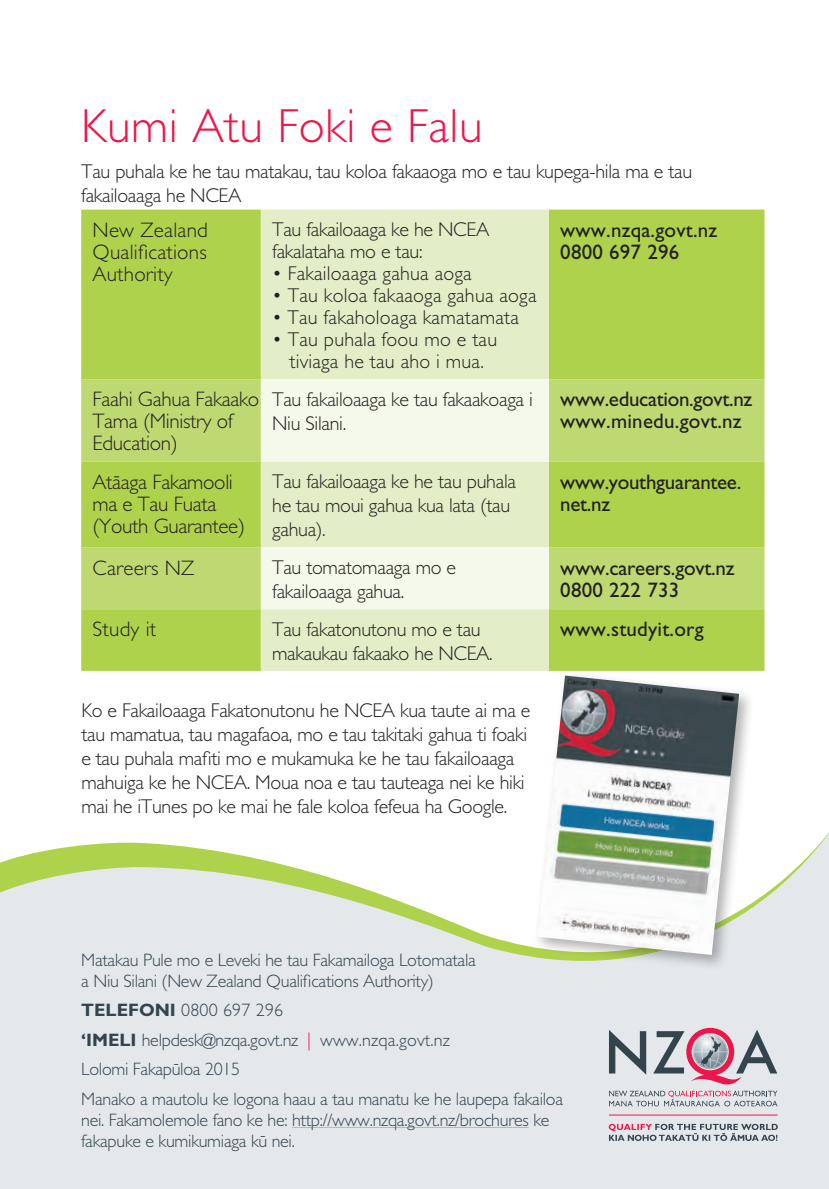
<style>
.page{position:relative;width:829px;height:1189px;background:#fff}
.page>*{position:absolute;margin:0;border:0;box-sizing:border-box;transform-origin:0 0}
.t1{font:300 48px "Gill Sans Maori";letter-spacing:.01em;color:#ed164b}
.t2{font:21px/22px "Gill Sans Maori";color:#231f20}
.t3{font:300 21px/22px "Gill Sans Maori";letter-spacing:-.015em;color:#231f20}
.t4{font:300 21px "Gill Sans Maori";letter-spacing:.01em;color:#231f20}
.t5{font:300 20px/24px "Gill Sans Maori";letter-spacing:-.015em;color:#231f20}
.t6{font:300 20px/22px "Gill Sans Maori";letter-spacing:.01em;color:#231f20;text-align:center}
.t7{font:300 18px/29.6px "Gill Sans Maori";letter-spacing:-.015em;color:#33444d}
.s1{font-weight:700}
.s2{color:#ed164b}
</style>
<div class="page">
<svg style="left:0;top:832px;width:829px;height:357px;fill:#e4e8eb"></svg>
<hr style="left:292px;top:1127px;width:236px;height:1px;background:#aed24c">
<div style="left:81px;top:210px;width:683px;height:461px;background:#aed24c"></div>
<div style="left:261px;top:210px;width:288px;height:461px;background:#e3eec8"></div>
<svg style="left:81px;top:379px;width:683px;height:230px;fill:#bed971"></svg>
<svg style="left:261px;top:379px;width:288px;height:230px;fill:#f5f9eb"></svg>
<div style="left:533px;top:671px;width:222px;height:299px;background:#231f20;opacity:.35"></div>
<img style="left:537px;top:675px;width:202px;height:280px">
<hr style="left:609px;top:1114px;width:168px;height:1px;background:#ed164b">
<svg style="left:609px;top:1028px;width:168px;height:78px"></svg>
<svg style="left:608px;top:1123px;width:169px;height:18px"></svg>
<h1 class="t1" style="left:81px;top:99px;width:403px">Kumi Atu Foki e Falu</h1>
<p class="t5" style="left:81px;top:159px;width:612px">Tau puhala ke he tau matakau, tau koloa fakaaoga mo e tau kupega-hila ma e tau fakailoaaga he NCEA</p>
<p class="t3" style="left:93px;top:219px;width:117px;text-align:justify">New Zealand Qualifications Authority</p>
<p class="t5" style="left:272px;top:218px;width:219px;line-height:22px">Tau fakailoaaga ke he NCEA fakalataha mo e tau:</p>
<p class="t2" style="left:560px;top:219px;width:158px">www.nzqa.govt.nz<br>0800 697 296</p>
<p class="t6" style="left:272px;top:262px;width:201px">• Fakailoaaga gahua aoga</p>
<p class="t6" style="left:272px;top:284px;width:266px">• Tau koloa fakaaoga gahua aoga</p>
<p class="t6" style="left:272px;top:306px;width:248px">• Tau fakaholoaga kamatamata</p>
<p class="t6" style="left:272px;top:328px;width:226px">• Tau puhala foou mo e tau tiviaga he tau aho i mua.</p>
<p class="t3" style="left:93px;top:389px;width:168px">Faahi Gahua Fakaako<br>Tama (Ministry of<br>Education)</p>
<p class="t5" style="left:272px;top:387px;width:262px">Tau fakailoaaga ke tau fakaakoaga i<br>Niu Silani.</p>
<p class="t2" style="left:560px;top:388px;width:193px">www.education.govt.nz www.minedu.govt.nz</p>
<p class="t3" style="left:93px;top:471px;width:154px">Atäaga Fakamooli ma e Tau Fuata (Youth Guarantee)</p>
<p class="t5" style="left:272px;top:470px;width:245px">Tau fakailoaaga ke he tau puhala he tau moui gahua kua lata (tau gahua).</p>
<p class="t2" style="left:560px;top:471px;width:182px">www.youthguarantee. net.nz</p>
<p class="t4" style="left:93px;top:556px;width:103px">Careers NZ</p>
<p class="t5" style="left:272px;top:555px;width:185px">Tau tomatomaaga mo e fakailoaaga gahua.</p>
<p class="t2" style="left:560px;top:557px;width:176px">www.careers.govt.nz<br>0800 222 733</p>
<p class="t3" style="left:93px;top:618px;width:65px">Study it</p>
<p class="t5" style="left:272px;top:617px;width:222px">Tau fakatonutonu mo e tau makaukau fakaako he NCEA.</p>
<p class="t2" style="left:560px;top:618px;width:145px">www.studyit.org</p>
<p class="t5" style="left:81px;top:699px;width:450px">Ko e Fakailoaaga Fakatonutonu he NCEA kua taute ai ma e tau mamatua, tau magafaoa, mo e tau takitaki gahua ti foaki e tau puhala mafiti mo e mukamuka ke he tau fakailoaaga mahuiga ke he NCEA. Moua noa e tau tauteaga nei ke hiki mai he iTunes po ke mai he fale koloa fefeua ha Google.</p>
<p class="t7" style="left:81px;top:949px;width:396px;line-height:21px">Matakau Pule mo e Leveki he tau Fakamailoga Lotomatala a Niu Silani (New Zealand Qualifications Authority)</p>
<p class="t7" style="left:81px;top:995px;width:483px"><span class="s1">TELEFONI</span> 0800 697 296<br><span class="s1">‘IMELI</span> helpdesk@nzqa.govt.nz <span class="s2">|</span> www.nzqa.govt.nz<br>Lolomi Fakapüloa 2015<br>Manako a mautolu ke logona haau a tau manatu ke he laupepa fakailoa</p>
<p class="t7" style="left:81px;top:1109px;width:469px;line-height:21px">nei. Fakamolemole fano ke he: http://www.nzqa.govt.nz/brochures ke fakapuke e kumikumiaga kü nei.</p>
</div>
